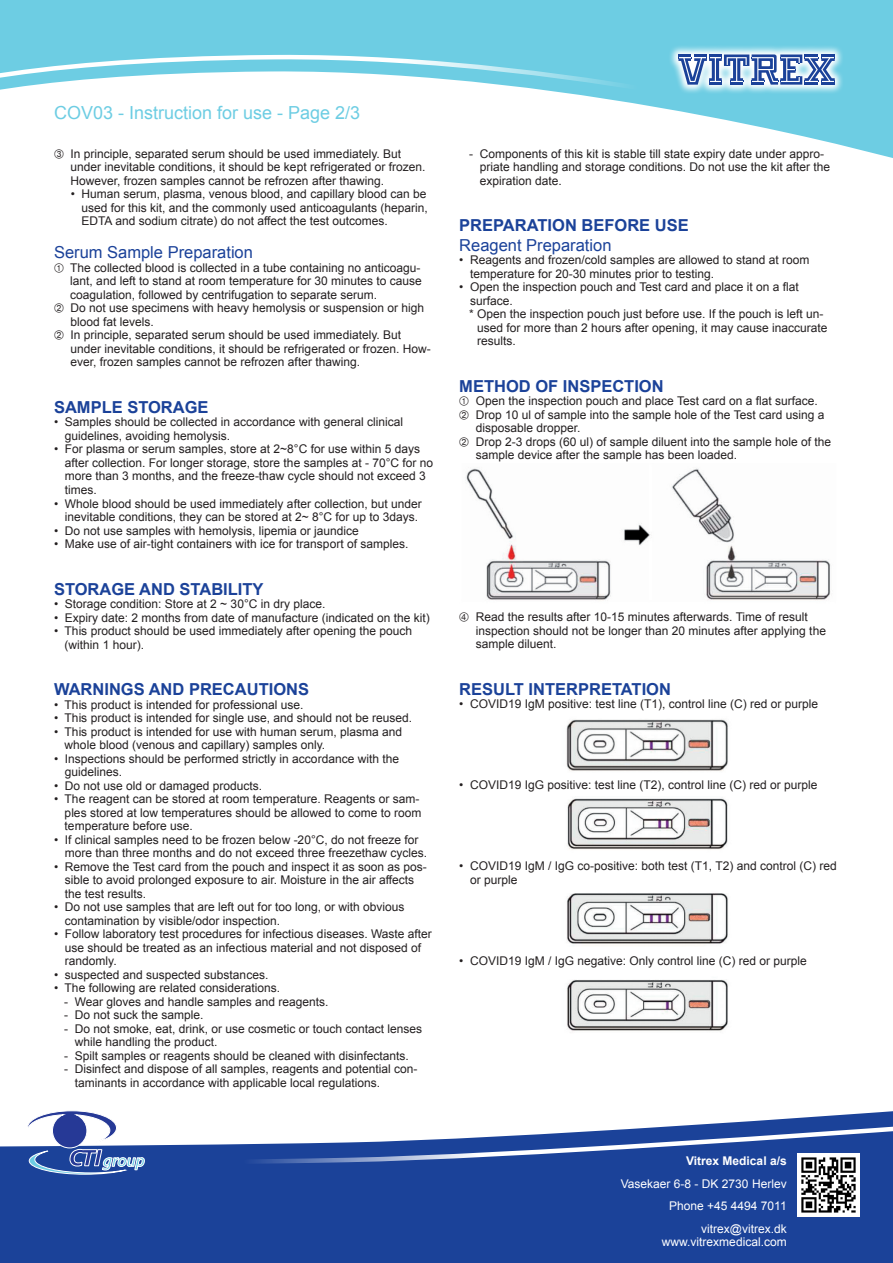
<style>
.page{position:relative;width:893px;height:1263px;background:#fff}
.page>*{position:absolute;margin:0;border:0;box-sizing:border-box;transform-origin:0 0}
.t1{font:18px "Arial";color:#6dcde3}
.t2{font:700 16.5px "Arial";color:#1b4299}
.t3{font:16.5px "Arial";color:#1b4299}
.t4{font:12px/13.5px "Arial";color:#231f20}
.t5{font:12px/22.5px "Arial";color:#fff;text-align:right}
.t6{font:700 12px "Arial";color:#fff}
</style>
<div class="page">
<img style="left:465px;top:468px;width:366px;height:132px">
<img style="left:566px;top:719px;width:162px;height:52px">
<img style="left:567px;top:798px;width:161px;height:52px">
<img style="left:567px;top:893px;width:161px;height:51px">
<img style="left:567px;top:980px;width:161px;height:51px">
<div style="left:0;top:1174px;width:893px;height:89px;background:#1b4299"></div>
<img style="left:797px;top:1174px;width:63px;height:42px">
<svg style="left:0;top:1110px;width:893px;height:64px"></svg>
<svg style="left:0;top:0;width:893px;height:158px;fill:#6dcde3"></svg>
<svg style="left:0;top:54px;width:893px;height:94px"></svg>
<svg style="left:669px;top:45px;width:176px;height:49px"></svg>
<svg style="left:678px;top:54px;width:157px;height:31px"></svg>
<svg style="left:54px;top:149px;width:9px;height:9px"></svg>
<h1 class="t1" style="left:54px;top:101px;width:308px">COV03 - Instruction for use - Page 2/3</h1>
<p class="t4" style="left:71px;top:147px;width:356px">In principle, separated serum should be used immediately. But under inevitable conditions, it should be kept refrigerated or frozen.<br>However, frozen samples cannot be refrozen after thawing.</p>
<p class="t4" style="left:82px;top:188px;width:348px;text-align:justify;text-indent:-11px">• Human serum, plasma, venous blood, and capillary blood can be used for this kit, and the commonly used anticoagulants (heparin, EDTA and sodium citrate) do not affect the test outcomes.</p>
<h2 class="t3" style="left:54px;top:242px;width:200px">Serum Sample Preparation</h2>
<p class="t4" style="left:70px;top:261px;width:362px">The collected blood is collected in a tube containing no anticoagu&shy;lant, and left to stand at room temperature for 30 minutes to cause coagulation, followed by centrifugation to separate serum.<br>Do not use specimens with heavy hemolysis or suspension or high blood fat levels.<br>In principle, separated serum should be used immediately. But under inevitable conditions, it should be refrigerated or frozen. How&shy;ever, frozen samples cannot be refrozen after thawing.</p>
<h2 class="t2" style="left:54px;top:396px;width:156px">SAMPLE STORAGE</h2>
<p class="t4" style="left:65px;top:416px;width:340px;text-indent:-11px">• Samples should be collected in accordance with general clinical guidelines, avoiding hemolysis.</p>
<p class="t4" style="left:65px;top:443px;width:370px;text-indent:-11px">• For plasma or serum samples, store at 2~8°C for use within 5 days after collection. For longer storage, store the samples at - 70°C for no more than 3 months, and the freeze-thaw cycle should not exceed 3 times.</p>
<p class="t4" style="left:54px;top:497px;width:369px;text-align:right">• Whole blood should be used immediately after collection, but under inevitable conditions, they can be stored at 2~ 8°C for up to 3days.</p>
<p class="t4" style="left:54px;top:524px;width:306px">• Do not use samples with hemolysis, lipemia or jaundice</p>
<p class="t4" style="left:54px;top:537px;width:356px">• Make use of air-tight containers with ice for transport of samples.</p>
<h2 class="t2" style="left:54px;top:578px;width:211px">STORAGE AND STABILITY</h2>
<p class="t4" style="left:54px;top:597px;width:273px">• Storage condition: Store at 2 ~ 30°C in dry place.</p>
<p class="t4" style="left:54px;top:611px;width:377px">• Expiry date: 2 months from date of manufacture (indicated on the kit)</p>
<p class="t4" style="left:65px;top:624px;width:349px;text-indent:-11px">• This product should be used immediately after opening the pouch (within 1 hour).</p>
<h2 class="t2" style="left:54px;top:678px;width:257px">WARNINGS AND PRECAUTIONS</h2>
<p class="t4" style="left:54px;top:698px;width:251px">• This product is intended for professional use.</p>
<p class="t4" style="left:54px;top:711px;width:360px">• This product is intended for single use, and should not be reused.</p>
<p class="t4" style="left:65px;top:725px;width:339px;text-indent:-11px">• This product is intended for use with human serum, plasma and whole blood (venous and capillary) samples only.</p>
<p class="t4" style="left:65px;top:752px;width:336px;text-indent:-11px">• Inspections should be performed strictly in accordance with the guidelines.</p>
<p class="t4" style="left:54px;top:779px;width:210px">• Do not use old or damaged products.</p>
<p class="t4" style="left:65px;top:792px;width:358px;text-indent:-11px">• The reagent can be stored at room temperature. Reagents or sam&shy;ples stored at low temperatures should be allowed to come to room temperature before use.</p>
<p class="t4" style="left:65px;top:833px;width:364px;text-indent:-11px">• If clinical samples need to be frozen below -20°C, do not freeze for more than three months and do not exceed three freezethaw cycles.</p>
<p class="t4" style="left:65px;top:860px;width:363px;text-indent:-11px">• Remove the Test card from the pouch and inspect it as soon as pos&shy;sible to avoid prolonged exposure to air. Moisture in the air affects the test results.</p>
<p class="t4" style="left:65px;top:900px;width:341px;text-indent:-11px">• Do not use samples that are left out for too long, or with obvious contamination by visible/odor inspection.</p>
<p class="t4" style="left:65px;top:927px;width:369px;text-indent:-11px">• Follow laboratory test procedures for infectious diseases. Waste after use should be treated as an infectious material and not disposed of randomly.</p>
<p class="t4" style="left:54px;top:968px;width:216px">• suspected and suspected substances.</p>
<p class="t4" style="left:54px;top:981px;width:228px">• The following are related considerations.</p>
<p class="t4" style="left:64px;top:995px;width:266px">- Wear gloves and handle samples and reagents.</p>
<p class="t4" style="left:64px;top:1008px;width:141px">- Do not suck the sample.</p>
<p class="t4" style="left:75px;top:1022px;width:349px;text-indent:-11px">- Do not smoke, eat, drink, or use cosmetic or touch contact lenses while handling the product.</p>
<p class="t4" style="left:64px;top:1049px;width:346px">- Spilt samples or reagents should be cleaned with disinfectants.</p>
<p class="t4" style="left:75px;top:1062px;width:344px;text-indent:-11px">- Disinfect and dispose of all samples, reagents and potential con&shy;taminants in accordance with applicable local regulations.</p>
<p class="t4" style="left:480px;top:147px;width:352px;text-indent:-11px">- Components of this kit is stable till state expiry date under appro&shy;priate handling and storage conditions. Do not use the kit after the expiration date.</p>
<h2 class="t2" style="left:459px;top:214px;width:231px">PREPARATION BEFORE USE</h2>
<h2 class="t3" style="left:459px;top:234px;width:154px">Reagent Preparation</h2>
<p class="t4" style="left:470px;top:253px;width:341px;text-indent:-11px">• Reagents and frozen/cold samples are allowed to stand at room temperature for 20-30 minutes prior to testing.</p>
<p class="t4" style="left:459px;top:280px;width:341px">• Open the inspection pouch and Test card and place it on a flat</p>
<p class="t4" style="left:470px;top:294px;width:44px">surface.</p>
<p class="t4" style="left:469px;top:307px;width:356px">* Open the inspection pouch just before use. If the pouch is left un-</p>
<p class="t4" style="left:477px;top:321px;width:352px">used for more than 2 hours after opening, it may cause inaccurate</p>
<p class="t4" style="left:477px;top:334px;width:40px">results.</p>
<h2 class="t2" style="left:459px;top:375px;width:206px">METHOD OF INSPECTION</h2>
<p class="t4" style="left:476px;top:394px;width:357px">Open the inspection pouch and place Test card on a flat surface.<br>Drop 10 ul of sample into the sample hole of the Test card using a disposable dropper.<br>Drop 2-3 drops (60 ul) of sample diluent into the sample hole of the sample device after the sample has been loaded.</p>
<p class="t4" style="left:476px;top:610px;width:352px">Read the results after 10-15 minutes afterwards. Time of result inspection should not be longer than 20 minutes after applying the sample diluent.</p>
<h2 class="t2" style="left:459px;top:678px;width:213px">RESULT INTERPRETATION</h2>
<p class="t4" style="left:459px;top:697px;width:360px">• COVID19 IgM positive: test line (T1), control line (C) red or purple</p>
<p class="t4" style="left:459px;top:778px;width:360px">• COVID19 IgG positive: test line (T2), control line (C) red or purple</p>
<p class="t4" style="left:470px;top:859px;width:368px;text-indent:-11px">• COVID19 IgM / IgG co-positive: both test (T1, T2) and control (C) red or purple</p>
<p class="t4" style="left:459px;top:954px;width:349px">• COVID19 IgM / IgG negative: Only control line (C) red or purple</p>
<p class="t6" style="left:686px;top:1153px;width:102px">Vitrex Medical a/s</p>
<p class="t5" style="left:621px;top:1172px;width:167px">Vasekaer 6-8 - DK 2730 Herlev<br>Phone +45 4494 7011 vitrex@vitrex.dk</p>
<p class="t5" style="left:662px;top:1231px;width:126px">www.vitrexmedical.com</p>
</div>
